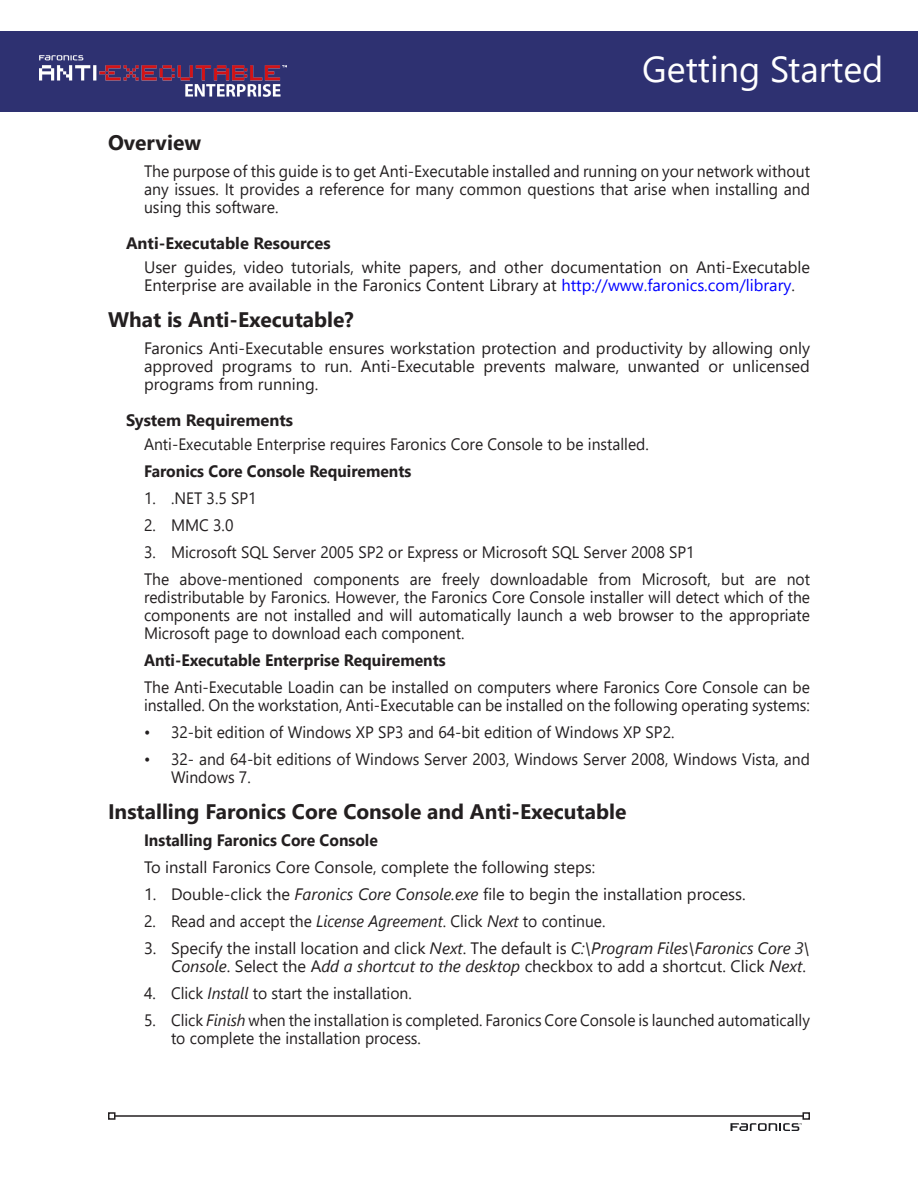
<style>
.page{position:relative;width:918px;height:1188px;background:#fff}
.page>*{position:absolute;margin:0;border:0;box-sizing:border-box;transform-origin:0 0}
.t1{font:36px "Segoe UI";color:#fff}
.Major_Heading{font:700 21px "Segoe UI";color:#231f20}
.Body{font:16.5px/18px "Segoe UI";color:#231f20;scale:.95 1}
.Body-2{font:16.5px/18px "Segoe UI";color:#231f20}
.Body-3{font:16.5px/18px "Segoe UI";color:#231f20;text-align:justify;scale:.96 1}
.Body-4{font:700 16.5px "Segoe UI";color:#231f20;scale:.95 1}
.Minor_Heading_1{font:700 16.5px "Segoe UI";color:#231f20}
.s1{color:#00f}
.s2{font-style:italic}
</style>
<div class="page">
<div style="left:0;top:32px;width:918px;height:80px;background:#2e3171"></div>
<img style="left:39px;top:55px;width:247px;height:42px">
<hr style="left:115px;top:1115px;width:688px;height:2px;background:#231f20">
<div style="left:108px;top:1112px;width:8px;height:8px;border:2px solid #231f20"></div>
<div style="left:802px;top:1112px;width:8px;height:8px;border:2px solid #231f20"></div>
<svg style="left:730px;top:1123px;width:72px;height:8px"></svg>
<h1 class="t1" style="left:642px;top:35px;width:243px">Getting Started</h1>
<p class="Major_Heading" style="left:108px;top:123px;width:95px">Overview</p>
<p class="Body-3" style="left:144px;top:161px;width:695px">The purpose of this guide is to get Anti-Executable installed and running on your network without any issues. It provides a reference for many common questions that arise when installing and using this software.</p>
<p class="Minor_Heading_1" style="left:126px;top:228px;width:206px">Anti-Executable Resources</p>
<p class="Body-2" style="left:144px;top:257px;width:668px">User guides, video tutorials, white papers, and other documentation on Anti-Executable<br>Enterprise are available in the Faronics Content Library at <span class="s1">http://www.faronics.com/library</span>.</p>
<p class="Major_Heading" style="left:108px;top:300px;width:247px">What is Anti-Executable?</p>
<p class="Body-2" style="left:144px;top:338px;width:668px;text-align:justify">Faronics Anti-Executable ensures workstation protection and productivity by allowing only approved programs to run. Anti-Executable prevents malware, unwanted or unlicensed programs from running.</p>
<p class="Minor_Heading_1" style="left:126px;top:405px;width:169px">System Requirements</p>
<p class="Body" style="left:144px;top:434px;width:533px">Anti-Executable Enterprise requires Faronics Core Console to be installed.</p>
<p class="Body-4" style="left:144px;top:456px;width:283px">Faronics Core Console Requirements</p>
<p class="Body" style="left:144px;top:488px;width:120px">1. .NET 3.5 SP1</p>
<p class="Body" style="left:144px;top:515px;width:96px">2. MMC 3.0</p>
<p class="Body" style="left:144px;top:542px;width:581px">3. Microsoft SQL Server 2005 SP2 or Express or Microsoft SQL Server 2008 SP1</p>
<p class="Body" style="left:144px;top:569px;width:703px;text-align:justify">The above-mentioned components are freely downloadable from Microsoft, but are not redistributable by Faronics. However, the Faronics Core Console installer will detect which of the components are not installed and will automatically launch a web browser to the appropriate Microsoft page to download each component.</p>
<p class="Body-4" style="left:144px;top:645px;width:319px">Anti-Executable Enterprise Requirements</p>
<p class="Body" style="left:144px;top:677px;width:703px">The Anti-Executable Loadin can be installed on computers where Faronics Core Console can be installed. On the workstation, Anti-Executable can be installed on the following operating systems:</p>
<p class="Body" style="left:144px;top:722px;width:560px">• 32-bit edition of Windows XP SP3 and 64-bit edition of Windows XP SP2.</p>
<p class="Body" style="left:171px;top:749px;width:674px;text-indent:-27px">• 32- and 64-bit editions of Windows Server 2003, Windows Server 2008, Windows Vista, and<br>Windows 7.</p>
<p class="Major_Heading" style="left:108px;top:792px;width:520px">Installing Faronics Core Console and Anti-Executable</p>
<p class="Body-4" style="left:144px;top:825px;width:248px">Installing Faronics Core Console</p>
<p class="Body-2" style="left:144px;top:857px;width:453px">To install Faronics Core Console, complete the following steps:</p>
<p class="Body-2" style="left:144px;top:884px;width:603px">1. Double-click the <span class="s2">Faronics Core Console.exe</span> file to begin the installation process.</p>
<p class="Body" style="left:144px;top:911px;width:487px">2. Read and accept the <span class="s2">License Agreement</span>. Click <span class="s2">Next</span> to continue.</p>
<p class="Body-2" style="left:144px;top:938px;width:668px;text-align:right">3. Specify the install location and click <span class="s2">Next</span>. The default is <span class="s2">C:\Program Files\Faronics Core 3\<br>Console</span>. Select the A<span class="s2">dd a shortcut to the desktop</span> checkbox to add a shortcut. Click <span class="s2">Next</span>.</p>
<p class="Body" style="left:144px;top:983px;width:284px">4. Click <span class="s2">Install</span> to start the installation.</p>
<p class="Body" style="left:171px;top:1010px;width:674px;text-indent:-27px">5. Click <span class="s2">Finish</span> when the installation is completed. Faronics Core Console is launched automatically to complete the installation process.</p>
</div>
